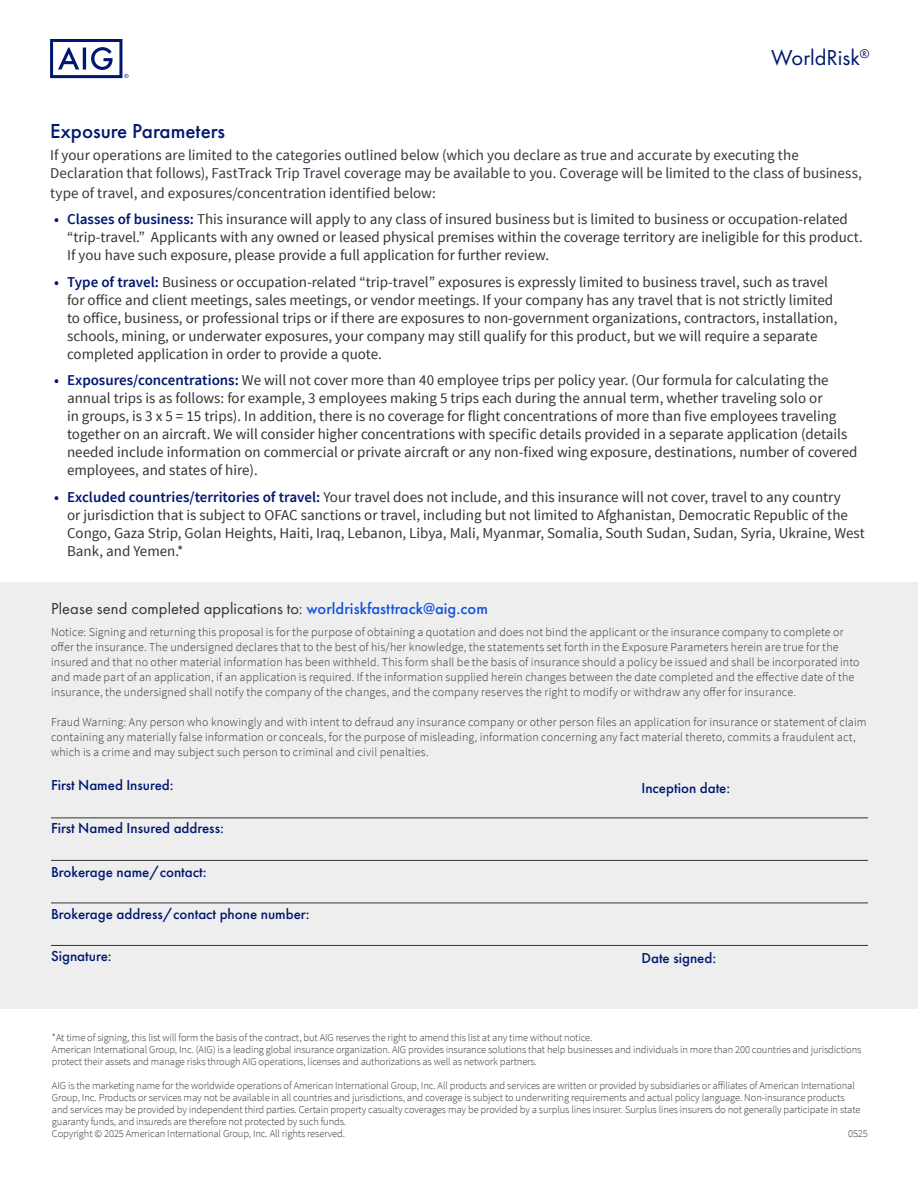
<style>
.page{position:relative;width:918px;height:1188px;background:#fff}
.page>*{position:absolute;margin:0;border:0;box-sizing:border-box;transform-origin:0 0}
.t1{font:22.5px "Futura PT";color:#001871}
.t2{font:500 21px "Futura PT";color:#001871}
.t3{font:16.5px "Futura PT";letter-spacing:.005em;color:#333}
.t4{font:15px/18px "Source Sans Pro";color:#333}
.t5{font:15px/18px "Source Sans Pro";color:#343741}
.t6{font:500 15px "Futura PT";color:#001871}
.t7{font:300 12px/15px "Source Sans Pro";letter-spacing:.01em;color:#333}
.t8{font:300 10.5px/12px "Source Sans Pro";letter-spacing:-.01em;color:#333}
.s1{font-weight:600;color:#001871}
.s2{font-weight:500;color:#1352de}
</style>
<div class="page">
<div style="left:0;top:582px;width:918px;height:427px;background:#eee"></div>
<hr style="left:51px;top:818px;width:584px;height:1px;background:#333">
<hr style="left:635px;top:818px;width:233px;height:1px;background:#333">
<hr style="left:51px;top:860px;width:584px;height:1px;background:#333">
<hr style="left:635px;top:860px;width:233px;height:1px;background:#333">
<hr style="left:51px;top:903px;width:584px;height:1px;background:#333">
<hr style="left:635px;top:903px;width:233px;height:1px;background:#333">
<hr style="left:51px;top:945px;width:584px;height:1px;background:#333">
<hr style="left:635px;top:945px;width:233px;height:1px;background:#333">
<svg style="left:50px;top:39px;width:79px;height:39px"></svg>
<h1 class="t1" style="left:771px;top:44px;width:100px">WorldRisk<sup>®</sup></h1>
<h2 class="t2" style="left:50px;top:118px;width:176px">Exposure Parameters</h2>
<p class="t5" style="left:50px;top:147px;width:813px">If your operations are limited to the categories outlined below (which you declare as true and accurate by executing the<br>Declaration that follows), FastTrack Trip Travel coverage may be available to you. Coverage will be limited to the class of business,</p>
<p class="t5" style="left:50px;top:184px;width:387px">type of travel, and exposures/concentration identified below:</p>
<p class="t4" style="left:67px;top:211px;width:797px;text-indent:-13px"><span class="s1">• Classes of business:</span> This insurance will apply to any class of insured business but is limited to business or occupation-related “trip-travel.” Applicants with any owned or leased physical premises within the coverage territory are ineligible for this product.<br>If you have such exposure, please provide a full application for further review.</p>
<p class="t4" style="left:67px;top:273px;width:772px;text-indent:-13px"><span class="s1">• Type of travel:</span> Business or occupation-related “trip-travel” exposures is expressly limited to business travel, such as travel for office and client meetings, sales meetings, or vendor meetings. If your company has any travel that is not strictly limited to office, business, or professional trips or if there are exposures to non-government organizations, contractors, installation, schools, mining, or underwater exposures, your company may still qualify for this product, but we will require a separate completed application in order to provide a quote.</p>
<p class="t4" style="left:67px;top:372px;width:792px;text-indent:-13px"><span class="s1">• Exposures/concentrations:</span> We will not cover more than 40 employee trips per policy year. (Our formula for calculating the annual trips is as follows: for example, 3 employees making 5 trips each during the annual term, whether traveling solo or<br>in groups, is 3 x 5 = 15 trips). In addition, there is no coverage for flight concentrations of more than five employees traveling together on an aircraft. We will consider higher concentrations with specific details provided in a separate application (details needed include information on commercial or private aircraft or any non-fixed wing exposure, destinations, number of covered employees, and states of hire).</p>
<p class="t4" style="left:67px;top:488px;width:799px;text-indent:-13px"><span class="s1">• Excluded countries/territories of travel:</span> Your travel does not include, and this insurance will not cover, travel to any country<br>or jurisdiction that is subject to OFAC sanctions or travel, including but not limited to Afghanistan, Democratic Republic of the Congo, Gaza Strip, Golan Heights, Haiti, Iraq, Lebanon, Libya, Mali, Myanmar, Somalia, South Sudan, Sudan, Syria, Ukraine, West Bank, and Yemen.*</p>
<p class="t3" style="left:51px;top:599px;width:438px">Please send completed applications to: <span class="s2">worldriskfasttrack@aig.com</span></p>
<p class="t7" style="left:51px;top:624px;width:810px">Notice: Signing and returning this proposal is for the purpose of obtaining a quotation and does not bind the applicant or the insurance company to complete or offer the insurance. The undersigned declares that to the best of his/her knowledge, the statements set forth in the Exposure Parameters herein are true for the insured and that no other material information has been withheld. This form shall be the basis of insurance should a policy be issued and shall be incorporated into and made part of an application, if an application is required. If the information supplied herein changes between the date completed and the effective date of the insurance, the undersigned shall notify the company of the changes, and the company reserves the right to modify or withdraw any offer for insurance.</p>
<p class="t7" style="left:51px;top:714px;width:817px">Fraud Warning: Any person who knowingly and with intent to defraud any insurance company or other person files an application for insurance or statement of claim containing any materially false information or conceals, for the purpose of misleading, information concerning any fact material thereto, commits a fraudulent act, which is a crime and may subject such person to criminal and civil penalties.</p>
<p class="t6" style="left:51px;top:776px;width:124px">First Named Insured:</p>
<p class="t6" style="left:641px;top:779px;width:90px">Inception date:</p>
<p class="t6" style="left:51px;top:819px;width:174px">First Named Insured address:</p>
<p class="t6" style="left:51px;top:863px;width:157px">Brokerage name/contact:</p>
<p class="t6" style="left:51px;top:905px;width:260px">Brokerage address/contact phone number:</p>
<p class="t6" style="left:51px;top:947px;width:62px">Signature:</p>
<p class="t6" style="left:641px;top:949px;width:76px">Date signed:</p>
<p class="t8" style="left:52px;top:1032px;width:811px">*At time of signing, this list will form the basis of the contract, but AIG reserves the right to amend this list at any time without notice.<br>American International Group, Inc. (AIG) is a leading global insurance organization. AIG provides insurance solutions that help businesses and individuals in more than 200 countries and jurisdictions protect their assets and manage risks through AIG operations, licenses and authorizations as well as network partners.</p>
<p class="t8" style="left:52px;top:1080px;width:810px">AIG is the marketing name for the worldwide operations of American International Group, Inc. All products and services are written or provided by subsidiaries or affiliates of American International Group, Inc. Products or services may not be available in all countries and jurisdictions, and coverage is subject to underwriting requirements and actual policy language. Non-insurance products and services may be provided by independent third parties. Certain property casualty coverages may be provided by a surplus lines insurer. Surplus lines insurers do not generally participate in state guaranty funds, and insureds are therefore not protected by such funds.</p>
<p class="t8" style="left:52px;top:1128px;width:295px">Copyright © 2025 American International Group, Inc. All rights reserved.</p>
<p class="t8" style="left:848px;top:1128px;width:21px">0525</p>
</div>
